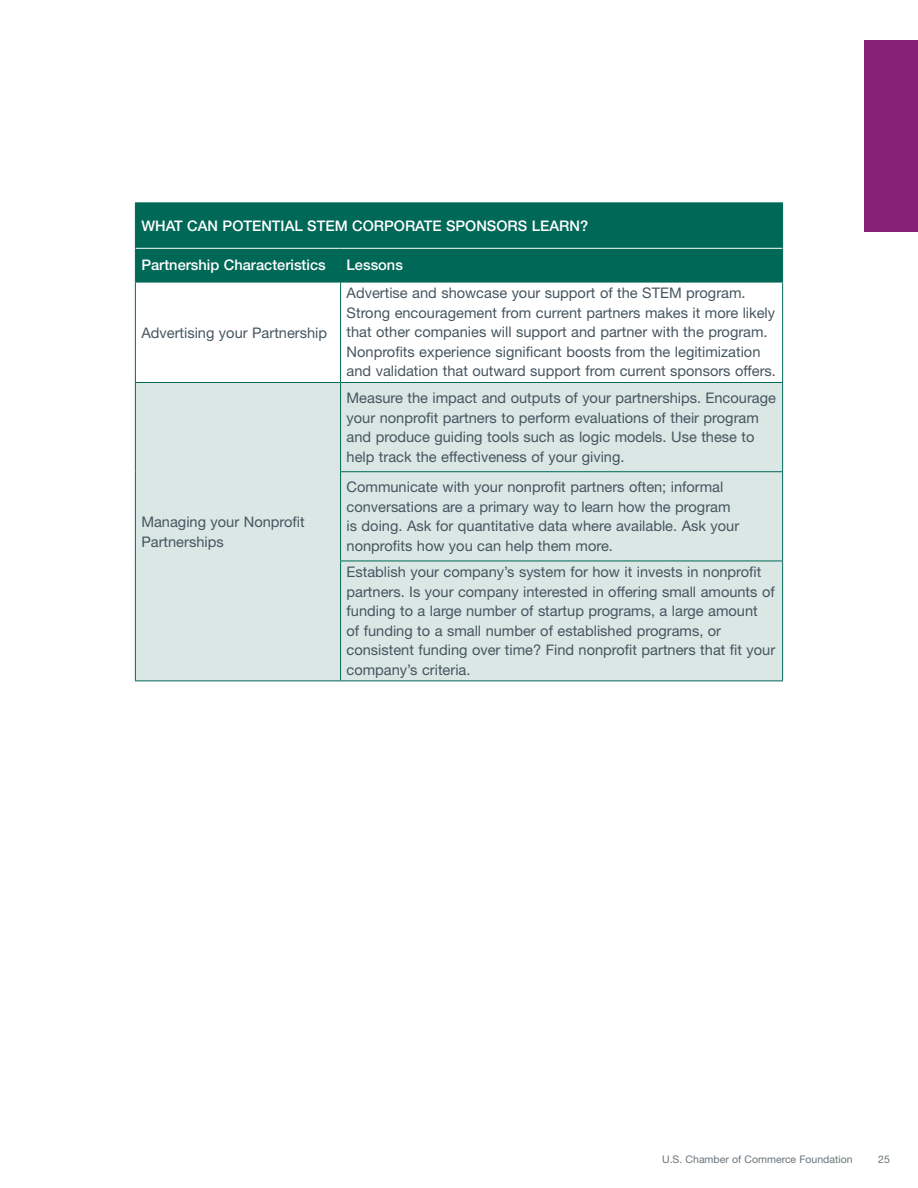
<style>
.page{position:relative;width:918px;height:1188px;background:#fff}
.page>*{position:absolute;margin:0;border:0;box-sizing:border-box;transform-origin:0 0}
.t1{font:14.7px/19.5px "Helvetica Neue LT Std";color:#455560}
.t2{font:500 14.7px "Helvetica Neue LT Std";color:#fff}
.t3{font:10.5px "Helvetica Neue LT Std";color:#6a747b}
</style>
<div class="page">
<div style="left:864px;top:40px;width:54px;height:192px;background:#872175"></div>
<div style="left:136px;top:203px;width:646px;height:79px;background:#006857"></div>
<div style="left:136px;top:383px;width:646px;height:298px;background:#dae7e4"></div>
<hr style="left:135px;top:202px;width:206px;height:1px;background:#006857">
<hr style="left:135px;top:203px;width:1px;height:45px;background:#006857">
<hr style="left:341px;top:202px;width:442px;height:1px;background:#006857">
<hr style="left:782px;top:203px;width:1px;height:45px;background:#006857">
<hr style="left:135px;top:248px;width:1px;height:34px;background:#006857">
<hr style="left:340px;top:249px;width:1px;height:33px;background:#006857">
<hr style="left:782px;top:248px;width:1px;height:34px;background:#006857">
<hr style="left:135px;top:282px;width:206px;height:1px;background:#006857">
<hr style="left:135px;top:282px;width:1px;height:100px;background:#006857">
<hr style="left:341px;top:282px;width:442px;height:1px;background:#006857">
<hr style="left:340px;top:282px;width:1px;height:100px;background:#006857">
<hr style="left:782px;top:282px;width:1px;height:100px;background:#006857">
<hr style="left:135px;top:382px;width:206px;height:1px;background:#006857">
<hr style="left:135px;top:383px;width:1px;height:89px;background:#006857">
<hr style="left:135px;top:472px;width:1px;height:89px;background:#006857">
<hr style="left:135px;top:561px;width:1px;height:120px;background:#006857">
<hr style="left:135px;top:681px;width:206px;height:1px;background:#006857">
<hr style="left:341px;top:382px;width:442px;height:1px;background:#006857">
<hr style="left:340px;top:383px;width:1px;height:88px;background:#006857">
<hr style="left:782px;top:383px;width:1px;height:88px;background:#006857">
<hr style="left:340px;top:471px;width:443px;height:1px;background:#006857">
<hr style="left:340px;top:472px;width:1px;height:89px;background:#006857">
<hr style="left:782px;top:472px;width:1px;height:89px;background:#006857">
<hr style="left:340px;top:561px;width:443px;height:1px;background:#006857">
<hr style="left:340px;top:561px;width:1px;height:120px;background:#006857">
<hr style="left:782px;top:561px;width:1px;height:120px;background:#006857">
<hr style="left:341px;top:681px;width:442px;height:1px;background:#006857">
<hr style="left:136px;top:248px;width:205px;height:1px;background:#fff">
<hr style="left:341px;top:248px;width:441px;height:1px;background:#fff">
<p class="t2" style="left:141px;top:217px;width:448px">WHAT CAN POTENTIAL STEM CORPORATE SPONSORS LEARN?</p>
<p class="t2" style="left:141px;top:256px;width:186px">PARTNERSHIP CHARACTERISTICS</p>
<p class="t2" style="left:347px;top:256px;width:58px">LESSONS</p>
<p class="t1" style="left:141px;top:322px;width:187px">Advertising your Partnership</p>
<p class="t1" style="left:141px;top:512px;width:165px">Managing your Nonprofit<br>Partnerships</p>
<p class="t1" style="left:347px;top:283px;width:431px">Advertise and showcase your support of the STEM program.<br>Strong encouragement from current partners makes it more likely that other companies will support and partner with the program.<br>Nonprofits experience significant boosts from the legitimization and validation that outward support from current sponsors offers.</p>
<p class="t1" style="left:347px;top:388px;width:431px">Measure the impact and outputs of your partnerships. Encourage your nonprofit partners to perform evaluations of their program and produce guiding tools such as logic models. Use these to help track the effectiveness of your giving.</p>
<p class="t1" style="left:347px;top:477px;width:394px">Communicate with your nonprofit partners often; informal conversations are a primary way to learn how the program is doing. Ask for quantitative data where available. Ask your nonprofits how you can help them more.</p>
<p class="t1" style="left:347px;top:562px;width:430px">Establish your company’s system for how it invests in nonprofit partners. Is your company interested in offering small amounts of funding to a large number of startup programs, a large amount<br>of funding to a small number of established programs, or consistent funding over time? Find nonprofit partners that fit your company’s criteria.</p>
<p class="t3" style="left:662px;top:1153px;width:192px">U.S. Chamber of Commerce Foundation</p>
<p class="t3" style="left:878px;top:1153px;width:13px">25</p>
</div>
